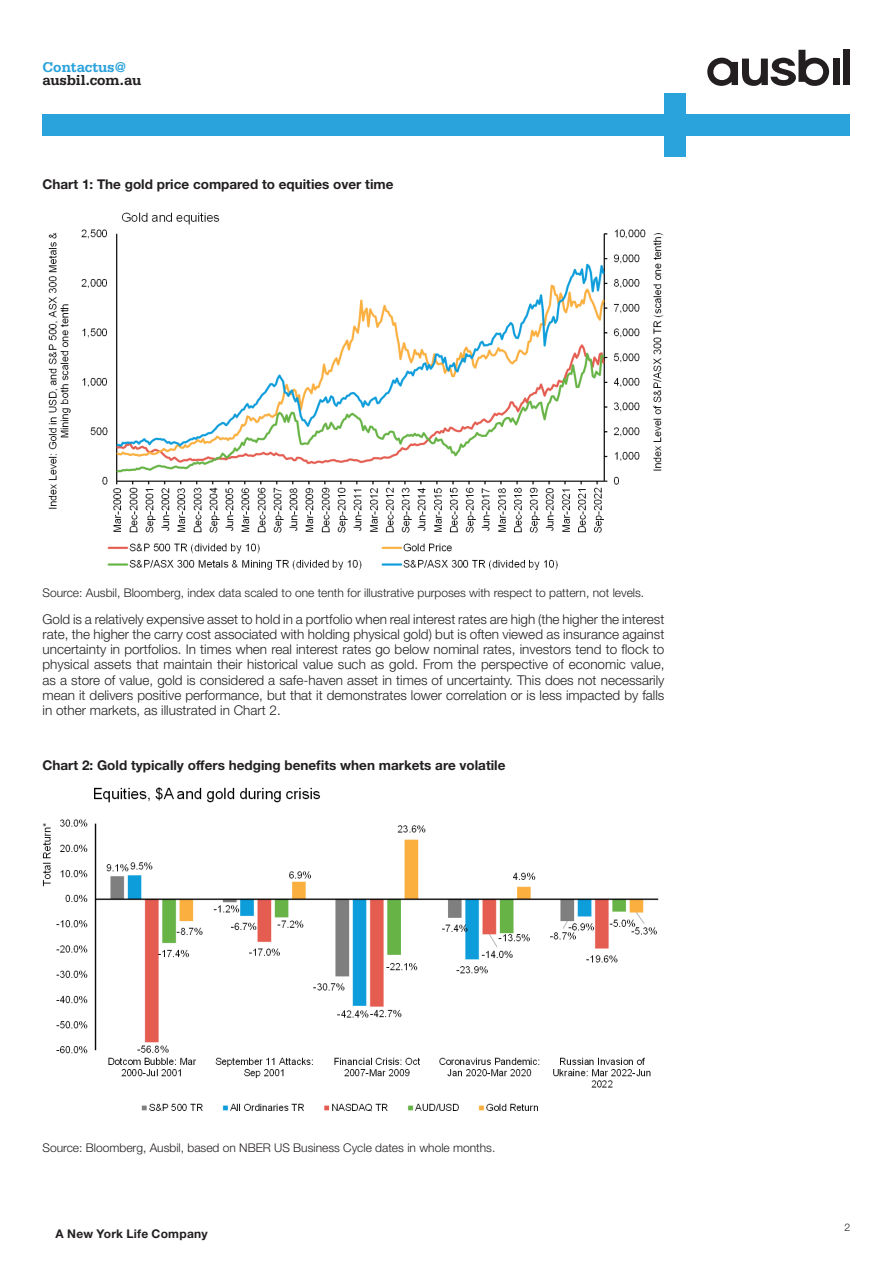
<style>
.page{position:relative;width:893px;height:1263px;background:#fff}
.page>*{position:absolute;margin:0;border:0;box-sizing:border-box;transform-origin:0 0}
.Email{font:700 15px/13.5px "Serifa Std";letter-spacing:-.01em;color:#231f20}
.Body_text{font:300 13.5px/15px "Helvetica Neue LT Std";color:#231f20;text-align:justify}
.Body_text-2{font:700 13.5px "Helvetica Neue LT Std";color:#231f20}
.Body_text-3{font:300 12px "Helvetica Neue LT Std";color:#231f20}
.Page_number_left{font:700 12px "Helvetica Neue LT Std";letter-spacing:.02em;color:#231f20}
.Page_number_right{font:300 10.5px "Helvetica Neue LT Std";color:#231f20}
.s1{color:#2aa2db}
</style>
<div class="page">
<div style="left:664px;top:93px;width:22px;height:64px;background:#2aa2db"></div>
<div style="left:43px;top:114px;width:807px;height:22px;background:#2aa2db"></div>
<svg style="left:707px;top:50px;width:122px;height:36px"></svg>
<div style="left:832px;top:59px;width:7px;height:26px;background:#231f20"></div>
<div style="left:843px;top:50px;width:7px;height:35px;background:#231f20"></div>
<img style="left:48px;top:212px;width:616px;height:358px">
<img style="left:43px;top:787px;width:616px;height:325px">
<p class="Email" style="left:43px;top:60px;width:100px"><span class="s1">Contactus@ </span>ausbil.com.au</p>
<p class="Body_text-2" style="left:43px;top:176px;width:352px">Chart 1: The gold price compared to equities over time</p>
<p class="Body_text-3" style="left:43px;top:585px;width:603px">Source: Ausbil, Bloomberg, index data scaled to one tenth for illustrative purposes with respect to pattern, not levels.</p>
<p class="Body_text" style="left:43px;top:612px;width:623px">Gold is a relatively expensive asset to hold in a portfolio when real interest rates are high (the higher the interest rate, the higher the carry cost associated with holding physical gold) but is often viewed as insurance against uncertainty in portfolios. In times when real interest rates go below nominal rates, investors tend to flock to physical assets that maintain their historical value such as gold. From the perspective of economic value, as a store of value, gold is considered a safe-haven asset in times of uncertainty. This does not necessarily mean it delivers positive performance, but that it demonstrates lower correlation or is less impacted by falls in other markets, as illustrated in Chart 2.</p>
<p class="Body_text-2" style="left:43px;top:757px;width:464px">Chart 2: Gold typically offers hedging benefits when markets are volatile</p>
<p class="Body_text-3" style="left:43px;top:1141px;width:454px">Source: Bloomberg, Ausbil, based on NBER US Business Cycle dates in whole months.</p>
<p class="Page_number_left" style="left:56px;top:1226px;width:154px">A New York Life Company</p>
<p class="Page_number_right" style="left:845px;top:1221px;width:7px">2</p>
</div>
